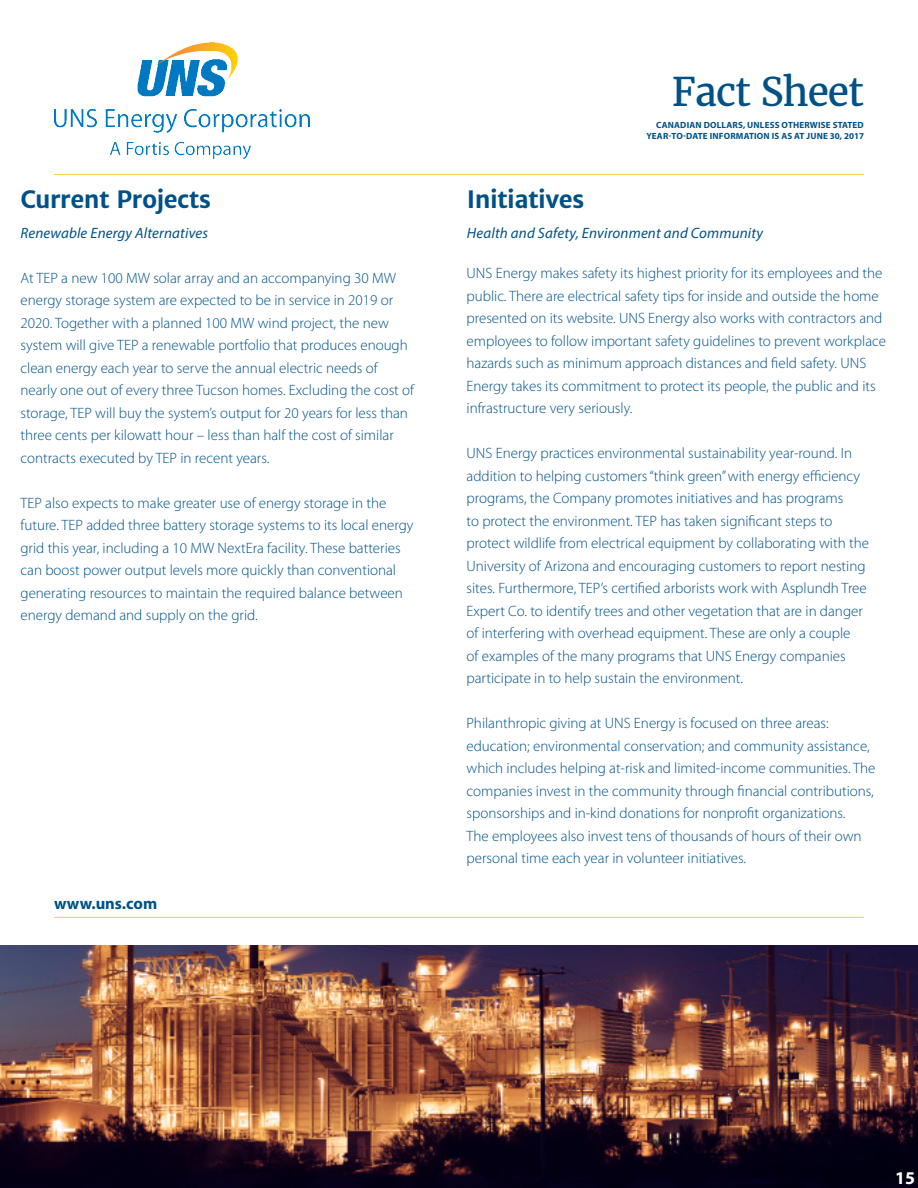
<style>
.page{position:relative;width:918px;height:1188px;background:#fff}
.page>*{position:absolute;margin:0;border:0;box-sizing:border-box;transform-origin:0 0}
.Subhead_1{font:39px "Merriweather";letter-spacing:-.025em;color:#005187}
.SUBHEAD{font:700 24px "Merriweather Sans";letter-spacing:-.025em;color:#005187}
.BODY{font:700 18px "Myriad Pro";color:#fff}
.t1{font:700 16.5px "Myriad Pro";color:#005187}
.BODY-2{font:300 15px/22.5px "Myriad Pro";color:#005187}
.SUBHEAD-2{font:italic 15px "Myriad Pro";letter-spacing:.01em;color:#005187}
.BODY-3{font:italic 15px "Myriad Pro";letter-spacing:.01em;color:#005187}
.t2{font:700 9px "Myriad Pro";letter-spacing:.02em;color:#005187}
</style>
<div class="page">
<hr style="left:54px;top:917px;width:810px;height:1px;background:#fed356">
<hr style="left:54px;top:174px;width:810px;height:1px;background:#fed356">
<img style="left:0;top:945px;width:918px;height:243px">
<img style="left:54px;top:42px;width:256px;height:117px">
<p class="SUBHEAD" style="left:21px;top:184px;width:192px">Current Projects</p>
<p class="BODY-3" style="left:21px;top:223px;width:189px">Renewable Energy Alternatives</p>
<p class="BODY-2" style="left:21px;top:267px;width:395px">At TEP a new 100 MW solar array and an accompanying 30 MW energy storage system are expected to be in service in 2019 or 2020. Together with a planned 100 MW wind project, the new system will give TEP a renewable portfolio that produces enough clean energy each year to serve the annual electric needs of nearly one out of every three Tucson homes. Excluding the cost of storage, TEP will buy the system’s output for 20 years for less than three cents per kilowatt hour – less than half the cost of similar contracts executed by TEP in recent years.</p>
<p class="BODY-2" style="left:21px;top:492px;width:394px">TEP also expects to make greater use of energy storage in the future. TEP added three battery storage systems to its local energy grid this year, including a 10 MW NextEra facility. These batteries can boost power output levels more quickly than conventional generating resources to maintain the required balance between energy demand and supply on the grid.</p>
<p class="t1" style="left:54px;top:893px;width:105px">www.uns.com</p>
<p class="Subhead_1" style="left:672px;top:66px;width:193px">Fact Sheet</p>
<p class="t2" style="left:656px;top:119px;width:209px">CANADIAN DOLLARS, UNLESS OTHERWISE STATED</p>
<p class="t2" style="left:647px;top:130px;width:219px">YEAR-TO-DATE INFORMATION IS AS AT JUNE 30, 2017</p>
<p class="SUBHEAD" style="left:467px;top:184px;width:119px">Initiatives</p>
<p class="SUBHEAD-2" style="left:467px;top:224px;width:298px">Health and Safety, Environment and Community</p>
<p class="BODY-2" style="left:467px;top:262px;width:421px">UNS Energy makes safety its highest priority for its employees and the public. There are electrical safety tips for inside and outside the home presented on its website. UNS Energy also works with contractors and employees to follow important safety guidelines to prevent workplace hazards such as minimum approach distances and field safety. UNS Energy takes its commitment to protect its people, the public and its infrastructure very seriously.</p>
<p class="BODY-2" style="left:467px;top:442px;width:404px">UNS Energy practices environmental sustainability year-round. In addition to helping customers “think green” with energy efficiency programs, the Company promotes initiatives and has programs<br>to protect the environment. TEP has taken significant steps to protect wildlife from electrical equipment by collaborating with the University of Arizona and encouraging customers to report nesting sites. Furthermore, TEP’s certified arborists work with Asplundh Tree Expert Co. to identify trees and other vegetation that are in danger of interfering with overhead equipment. These are only a couple<br>of examples of the many programs that UNS Energy companies participate in to help sustain the environment.</p>
<p class="BODY-2" style="left:467px;top:712px;width:410px">Philanthropic giving at UNS Energy is focused on three areas: education; environmental conservation; and community assistance, which includes helping at-risk and limited-income communities. The companies invest in the community through financial contributions, sponsorships and in-kind donations for nonprofit organizations.<br>The employees also invest tens of thousands of hours of their own personal time each year in volunteer initiatives.</p>
<p class="BODY" style="left:895px;top:1166px;width:21px">15</p>
</div>
